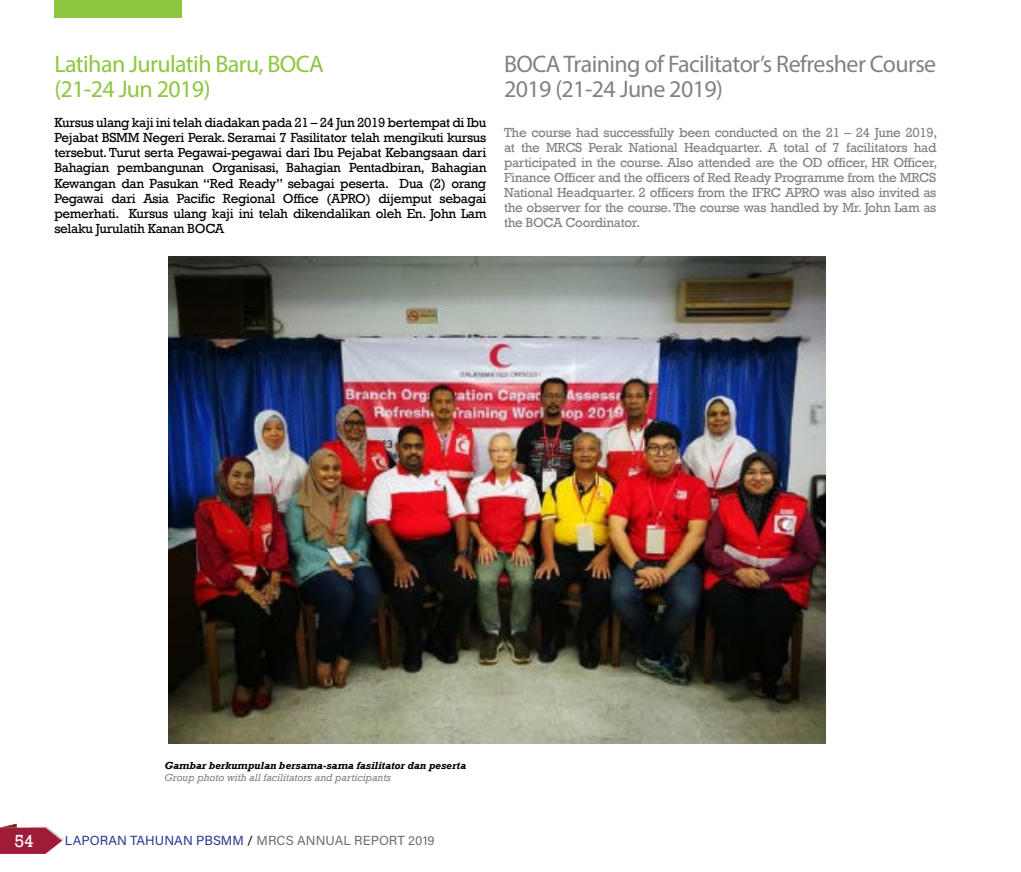
<style>
.page{position:relative;width:1021px;height:872px;background:#fff}
.page>*{position:absolute;margin:0;border:0;box-sizing:border-box;transform-origin:0 0}
.t1{font:24px/24.8px "Myriad Pro";letter-spacing:-.025em;color:#808285}
.t2{font:24px/24.8px "Myriad Pro";letter-spacing:-.025em;color:#8dc63f}
.t3{font:18px "Rockwell";color:#fff}
.t4{font:13.5px/15.1px "Rockwell";letter-spacing:-.025em;color:#000;text-align:justify}
.t5{font:13.5px/15.1px "Rockwell";letter-spacing:-.025em;color:#808285;text-align:justify}
.t6{font:13.2px "Acumin Variable Concept";letter-spacing:.015em;color:#6d6e71}
.t7{font:12px "Myriad Pro";letter-spacing:.14em;color:#808285}
.t8{font:italic 700 10.5px "Rockwell";color:#000}
.t9{font:italic 10.5px "Rockwell";color:#808285}
.s1{color:#ae294d}
.s2{color:#000}
.s3{color:#2b3990}
</style>
<div class="page">
<svg style="left:0;top:823px;width:64px;height:31px"></svg>
<div style="left:54px;top:0;width:128px;height:17px;background:#8dc63f"></div>
<img style="left:168px;top:257px;width:657px;height:486px">
<h1 class="t2" style="left:54px;top:51px;width:271px">Latihan Jurulatih Baru, BOCA (21-24 Jun 2019)</h1>
<p class="t4" style="left:54px;top:115px;width:433px">Kursus ulang kaji ini telah diadakan pada 21 – 24 Jun 2019 bertempat di Ibu Pejabat BSMM Negeri Perak. Seramai 7 Fasilitator telah mengikuti kursus tersebut. Turut serta Pegawai-pegawai dari Ibu Pejabat Kebangsaan dari Bahagian pembangunan Organisasi, Bahagian Pentadbiran, Bahagian Kewangan dan Pasukan “Red Ready” sebagai peserta. Dua (2) orang Pegawai dari Asia Pacific Regional Office (APRO) dijemput sebagai pemerhati. Kursus ulang kaji ini telah dikendalikan oleh En. John Lam selaku Jurulatih Kanan BOCA</p>
<h1 class="t1" style="left:504px;top:51px;width:434px">BOCA Training of Facilitator’s Refresher Course<br>2019 (21-24 June 2019)</h1>
<p class="t5" style="left:504px;top:125px;width:435px">The course had successfully been conducted on the 21 – 24 June 2019, at the MRCS Perak National Headquarter. A total of 7 facilitators had participated in the course. Also attended are the OD officer, HR Officer, Finance Officer and the officers of Red Ready Programme from the MRCS National Headquarter. 2 officers from the IFRC APRO was also invited as the observer for the course. The course was handled by Mr. John Lam as the BOCA Coordinator.</p>
<p class="t8" style="left:165px;top:759px;width:303px">Gambar berkumpulan bersama-sama fasilitator dan peserta</p>
<p class="t9" style="left:165px;top:771px;width:228px">Group photo with all facilitators and participants</p>
<h2 class="t3" style="left:14px;top:830px;width:21px">54</h2>
<p class="t7" style="left:69px;top:834px;width:355px"><span class="s1">LAPORAN TAHUNAN BSMM</span> <span class="s2">/</span> MRC ANNUAL REPORT 2018</p>
<p class="t6" style="left:65px;top:831px;width:371px"><span class="s3">LAPORAN TAHUNAN PBSMM</span> <span class="s2">/</span> MRCS ANNUAL REPORT 2019</p>
</div>
